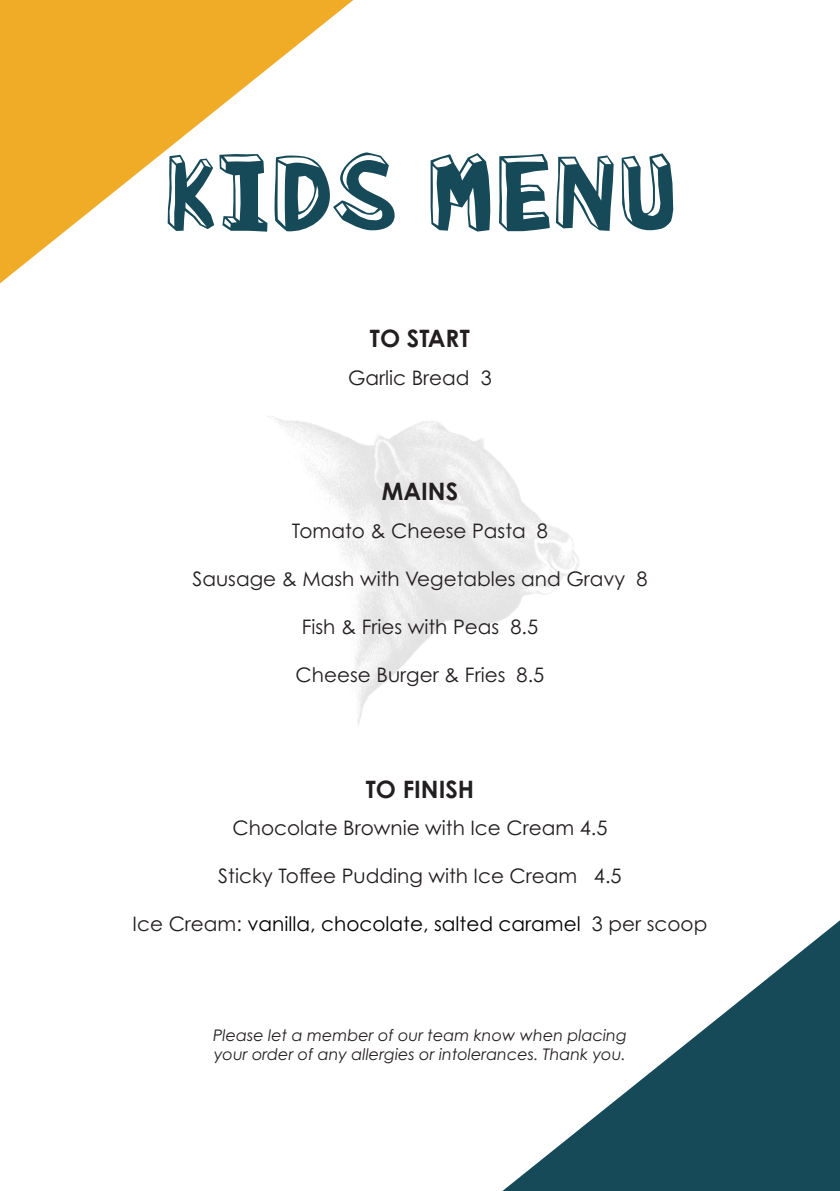
<style>
.page{position:relative;width:840px;height:1191px;background:#fff}
.page>*{position:absolute;margin:0;border:0;box-sizing:border-box;transform-origin:0 0}
.t1{font:102.4px "Blockhead OT Black Face";color:#164a58}
.t2{font:700 24px "Century Gothic Pro";color:#231f20}
.t3{font:20px "Century Gothic Pro";color:#231f20}
.t4{font:20px "Century Gothic Pro";color:#000}
.t5{font:italic 16px "Century Gothic Pro";color:#231f20}
.s1{color:#231f20}
</style>
<div class="page">
<img style="left:267px;top:416px;width:312px;height:310px">
<svg style="left:0;top:0;width:353px;height:283px"></svg>
<svg style="left:502px;top:921px;width:337px;height:270px"></svg>
<p class="t1" style="left:163px;top:104px;width:514px">KIDS MENU</p>
<p class="t2" style="left:370px;top:323px;width:101px">TO START</p>
<p class="t3" style="left:348px;top:365px;width:145px">Garlic Bread 3</p>
<p class="t2" style="left:381px;top:477px;width:78px">MAINS</p>
<p class="t3" style="left:292px;top:518px;width:257px">Tomato &amp; Cheese Pasta 8</p>
<p class="t3" style="left:192px;top:566px;width:456px">Sausage &amp; Mash with Vegetables and Gravy 8</p>
<p class="t3" style="left:301px;top:614px;width:238px">Fish &amp; Fries with Peas 8.5</p>
<p class="t3" style="left:295px;top:662px;width:250px">Cheese Burger &amp; Fries 8.5</p>
<p class="t2" style="left:365px;top:774px;width:110px">TO FINISH</p>
<p class="t3" style="left:232px;top:815px;width:376px">Chocolate Brownie with Ice Cream 4.5</p>
<p class="t3" style="left:218px;top:863px;width:404px">Sticky Toffee Pudding with Ice Cream 4.5</p>
<p class="t4" style="left:132px;top:911px;width:576px"><span class="s1">Ice Cream:</span> vanilla, chocolate, salted caramel <span class="s1">3 per scoop</span></p>
<p class="t5" style="left:213px;top:1026px;width:415px">Please let a member of our team know when placing</p>
<p class="t5" style="left:214px;top:1045px;width:413px">your order of any allergies or intolerances. Thank you.</p>
</div>
